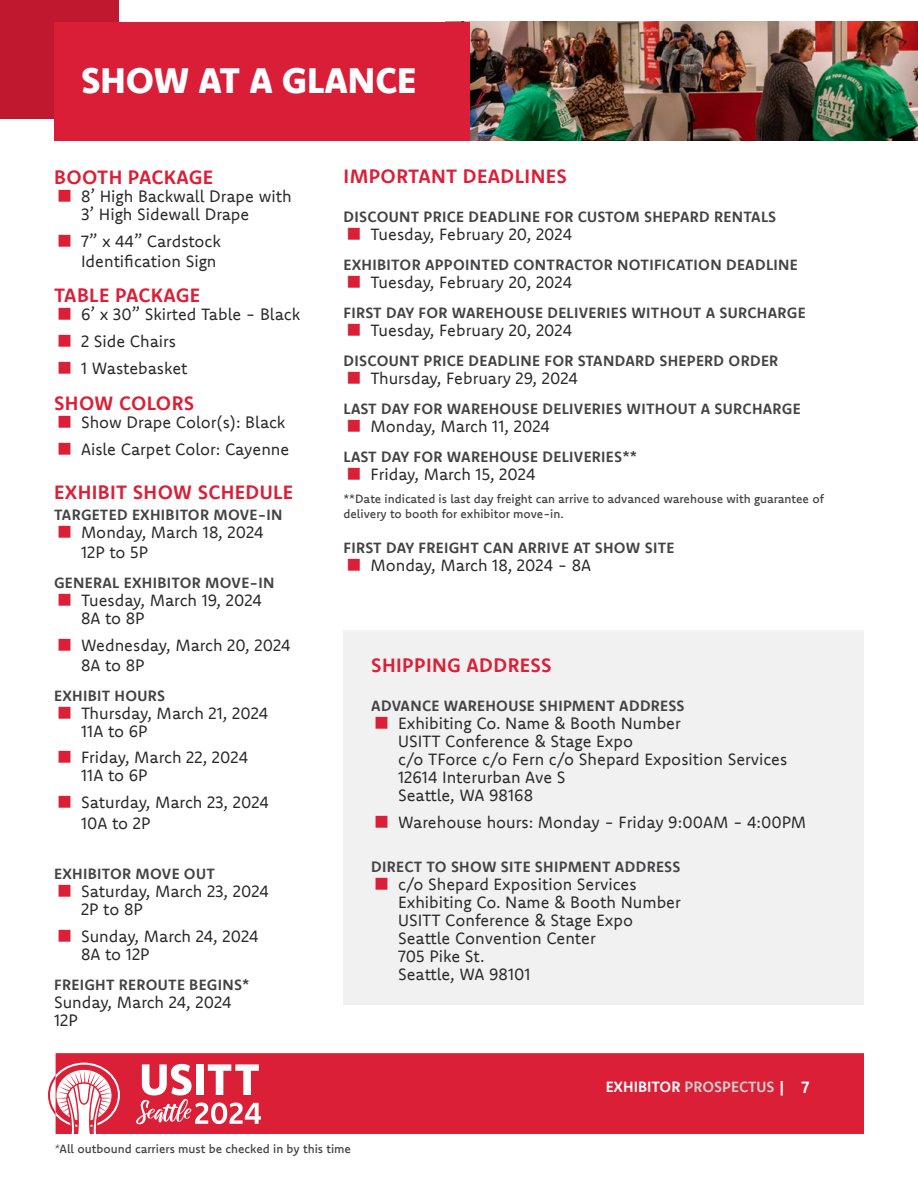
<style>
.page{position:relative;width:918px;height:1188px;background:#fff}
.page>*{position:absolute;margin:0;border:0;box-sizing:border-box;transform-origin:0 0}
.t1{font:800 36px "Komet";color:#fff}
.t2{font:700 19.5px "Komet";letter-spacing:.02em;color:#db1f36}
.t3{font:16.5px/18px "Komet";color:#292829}
.t4{font:700 15px "Komet";letter-spacing:.02em;color:#434345}
.t5{font:700 15px "Komet";color:#fff}
.t6{font:500 12px/14.4px "Komet";color:#434345}
.s1{color:#ccc}
.s2{font-size:16.5px}
.s3{font-weight:300;font-style:italic}
</style>
<div class="page">
<div style="left:56px;top:1053px;width:808px;height:81px;background:#db1f36"></div>
<svg style="left:48px;top:1063px;width:72px;height:71px"></svg>
<svg style="left:136px;top:1064px;width:125px;height:60px"></svg>
<div style="left:343px;top:630px;width:521px;height:375px;background:#f1f1f2"></div>
<img style="left:470px;top:22px;width:448px;height:118px">
<div style="left:0;top:0;width:118px;height:119px;background:#c0192f"></div>
<div style="left:54px;top:22px;width:416px;height:118px;background:#da1e37"></div>
<h1 class="t1" style="left:81px;top:57px;width:337px">SHOW AT A GLANCE</h1>
<p class="t2" style="left:54px;top:164px;width:160px">BOOTH PACKAGE</p>
<p class="t3" style="left:81px;top:187px;width:212px">8’ High Backwall Drape with<br>3’ High Sidewall Drape</p>
<p class="t3" style="left:81px;top:231px;width:142px;line-height:19.8px">7” x 44” Cardstock<br>Identification Sign</p>
<p class="t2" style="left:54px;top:283px;width:148px">TABLE PACKAGE</p>
<p class="t3" style="left:81px;top:301px;width:221px;line-height:26.8px">6’ x 30” Skirted Table - Black<br>2 Side Chairs<br>1 Wastebasket</p>
<p class="t2" style="left:54px;top:391px;width:142px">SHOW COLORS</p>
<p class="t3" style="left:81px;top:409px;width:210px;line-height:26.8px">Show Drape Color(s): Black<br>Aisle Carpet Color: Cayenne</p>
<p class="t2" style="left:54px;top:480px;width:241px">EXHIBIT SHOW SCHEDULE</p>
<p class="t4" style="left:54px;top:505px;width:230px">TARGETED EXHIBITOR MOVE-IN</p>
<p class="t3" style="left:81px;top:522px;width:184px;line-height:19.8px">Monday, March 18, 2024<br>12P to 5P</p>
<p class="t4" style="left:54px;top:573px;width:222px">GENERAL EXHIBITOR MOVE-IN</p>
<p class="t3" style="left:81px;top:591px;width:182px">Tuesday, March 19, 2024<br>8A to 8P</p>
<p class="t3" style="left:81px;top:635px;width:211px;line-height:19.8px">Wednesday, March 20, 2024<br>8A to 8P</p>
<p class="t4" style="left:54px;top:686px;width:113px">EXHIBIT HOURS</p>
<p class="t3" style="left:81px;top:703px;width:189px">Thursday, March 21, 2024<br>11A to 6P</p>
<p class="t3" style="left:81px;top:748px;width:169px">Friday, March 22, 2024<br>11A to 6P</p>
<p class="t3" style="left:81px;top:792px;width:189px;line-height:21px">Saturday, March 23, 2024<br>10A to 2P</p>
<p class="t4" style="left:54px;top:864px;width:162px">EXHIBITOR MOVE OUT</p>
<p class="t3" style="left:81px;top:882px;width:189px">Saturday, March 23, 2024<br>2P to 8P</p>
<p class="t3" style="left:81px;top:927px;width:179px">Sunday, March 24, 2024<br>8A to 12P</p>
<p class="t4" style="left:54px;top:975px;width:197px">FREIGHT REROUTE BEGINS*</p>
<p class="t3" style="left:54px;top:993px;width:179px">Sunday, March 24, 2024<br>12P</p>
<p class="t2" style="left:344px;top:164px;width:225px">IMPORTANT DEADLINES</p>
<p class="t4" style="left:344px;top:207px;width:434px">DISCOUNT PRICE DEADLINE FOR CUSTOM SHEPARD RENTALS</p>
<p class="t3" style="left:370px;top:225px;width:203px">Tuesday, February 20, 2024</p>
<p class="t4" style="left:344px;top:255px;width:456px">EXHIBITOR APPOINTED CONTRACTOR NOTIFICATION DEADLINE</p>
<p class="t3" style="left:370px;top:273px;width:203px">Tuesday, February 20, 2024</p>
<p class="t4" style="left:344px;top:303px;width:464px">FIRST DAY FOR WAREHOUSE DELIVERIES WITHOUT A SURCHARGE</p>
<p class="t3" style="left:370px;top:321px;width:203px">Tuesday, February 20, 2024</p>
<p class="t4" style="left:344px;top:351px;width:436px">DISCOUNT PRICE DEADLINE FOR STANDARD SHEPERD ORDER</p>
<p class="t3" style="left:370px;top:369px;width:209px">Thursday, February 29, 2024</p>
<p class="t4" style="left:344px;top:399px;width:459px">LAST DAY FOR WAREHOUSE DELIVERIES WITHOUT A SURCHARGE</p>
<p class="t3" style="left:370px;top:417px;width:181px">Monday, March 11, 2024</p>
<p class="t4" style="left:344px;top:447px;width:295px">LAST DAY FOR WAREHOUSE DELIVERIES**</p>
<p class="t3" style="left:370px;top:465px;width:166px">Friday, March 15, 2024</p>
<p class="t6" style="left:343px;top:492px;width:482px">**Date indicated is last day freight can arrive to advanced warehouse with guarantee of delivery to booth for exhibitor move-in.</p>
<p class="t4" style="left:344px;top:538px;width:332px">FIRST DAY FREIGHT CAN ARRIVE AT SHOW SITE</p>
<p class="t3" style="left:370px;top:556px;width:222px">Monday, March 18, 2024 - 8A</p>
<p class="t2" style="left:371px;top:653px;width:182px">SHIPPING ADDRESS</p>
<p class="t4" style="left:371px;top:696px;width:315px">ADVANCE WAREHOUSE SHIPMENT ADDRESS</p>
<p class="t3" style="left:398px;top:714px;width:391px">Exhibiting Co. Name &amp; Booth Number<br>USITT Conference &amp; Stage Expo<br>c/o TForce c/o Fern c/o Shepard Exposition Services<br>12614 Interurban Ave S<br>Seattle, WA 98168</p>
<p class="t3" style="left:398px;top:813px;width:410px">Warehouse hours: Monday - Friday 9:00AM - 4:00PM</p>
<p class="t4" style="left:371px;top:857px;width:311px">DIRECT TO SHOW SITE SHIPMENT ADDRESS</p>
<p class="t3" style="left:398px;top:875px;width:284px">c/o Shepard Exposition Services<br>Exhibiting Co. Name &amp; Booth Number<br>USITT Conference &amp; Stage Expo<br>Seattle Convention Center<br>705 Pike St.<br>Seattle, WA 98101</p>
<p class="t5" style="left:606px;top:1077px;width:205px">EXHIBITOR <span class="s1">PROSPECTUS</span> | <span class="s2">7</span></p>
<p class="t6" style="left:54px;top:1141px;width:299px"><span class="s3">*</span>All outbound carriers must be checked in by this time</p>
</div>
